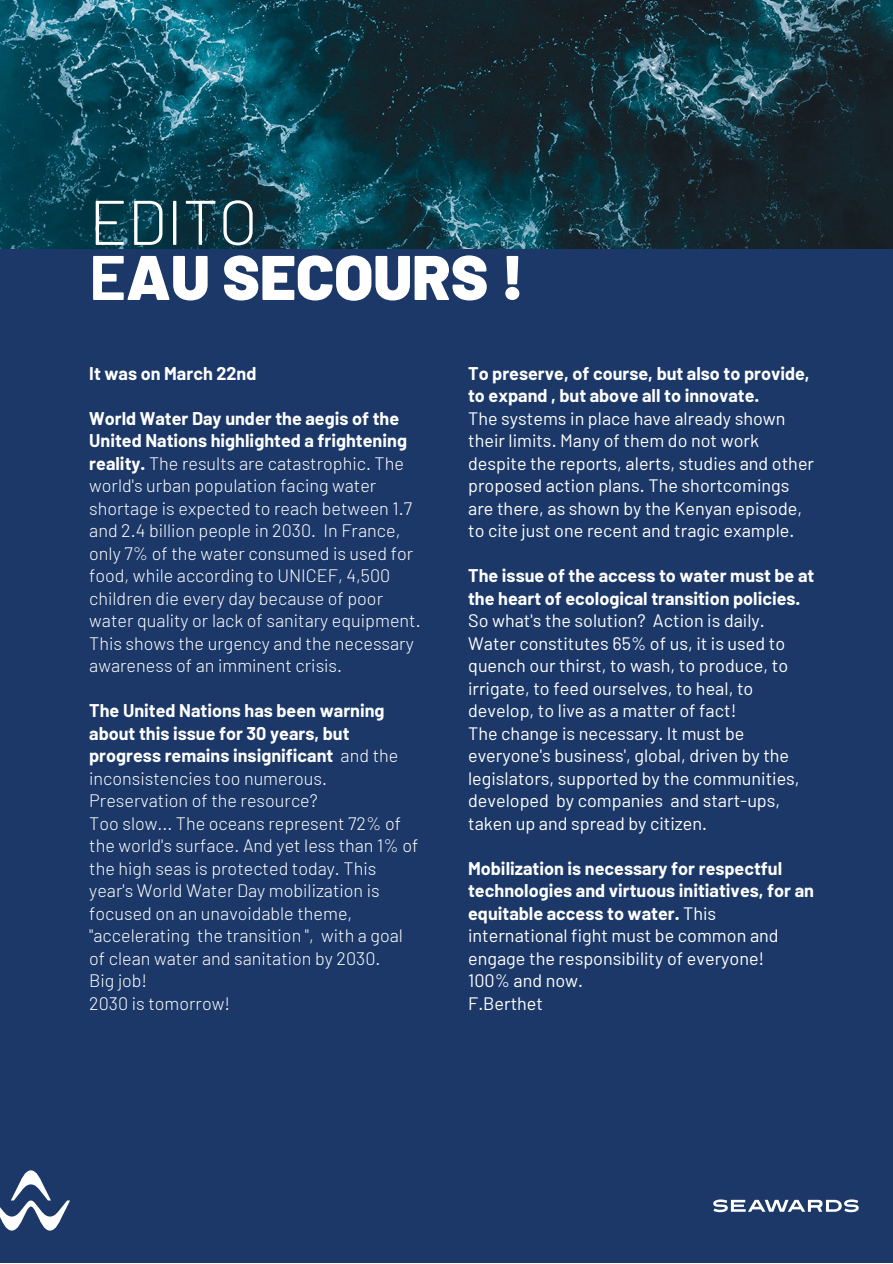
<style>
.page{position:relative;width:893px;height:1264px;background:#fff}
.page>*{position:absolute;margin:0;border:0;box-sizing:border-box;transform-origin:0 0}
.t1{font:900 62.85px "Barlow";color:#fff}
.t2{font:300 62.85px "Barlow";color:#fff}
.t3{font:300 18px/22.5px "Barlow";color:#fff}
.t4{font:18px/22.5px "Barlow";color:#fff}
.t5{font:700 18px/22.5px "Barlow";color:#fff}
.s1{font-weight:700}
.s2{font-weight:300}
.s3{font-weight:400}
</style>
<div class="page">
<div style="left:0;top:0;width:892px;height:1262px;background:#1b3868"></div>
<svg style="left:21px;top:1170px;width:20px;height:19px"></svg>
<svg style="left:0;top:1200px;width:70px;height:30px"></svg>
<svg style="left:713px;top:1199px;width:145px;height:13px"></svg>
<img style="left:0;top:0;width:892px;height:248px">
<p class="t2" style="left:89px;top:182px;width:170px">EDITO</p>
<p class="t1" style="left:89px;top:237px;width:436px"><span class="s1">E</span>AU SECOURS !</p>
<p class="t5" style="left:89px;top:361px;width:169px">It was on March 22nd</p>
<p class="t3" style="left:89px;top:406px;width:333px"><span class="s1">World Water Day under the aegis of the United Nations highlighted a frightening reality.</span> The results are catastrophic. The world's urban population facing water shortage is expected to reach between 1.7 and 2.4 billion people in 2030. In France, only 7% of the water consumed is used for food, while according to UNICEF, 4,500 children die every day because of poor water quality or lack of sanitary equipment.<br>This shows the urgency and the necessary awareness of an imminent crisis.</p>
<p class="t5" style="left:89px;top:698px;width:310px">The United Nations has been warning about this issue for 30 years, but progress remains insignificant <span class="s2">and the inconsistencies too numerous.<br>Preservation of the resource?</span></p>
<p class="t3" style="left:89px;top:811px;width:330px">Too slow... The oceans represent 72% of the world's surface. And yet less than 1% of the high seas is protected today. This year's World Water Day mobilization is focused on an unavoidable theme, "accelerating the transition ", with a goal of clean water and sanitation by 2030.</p>
<p class="t3" style="left:89px;top:968px;width:59px">Big job!</p>
<p class="t3" style="left:89px;top:991px;width:142px">2030 is tomorrow!</p>
<p class="t5" style="left:468px;top:361px;width:343px">To preserve, of course, but also to provide, to expand , but above all to innovate.</p>
<p class="t4" style="left:468px;top:406px;width:347px">The systems in place have already shown their limits. Many of them do not work despite the reports, alerts, studies and other proposed action plans. The shortcomings are there, as shown by the Kenyan episode, to cite just one recent and tragic example.</p>
<p class="t4" style="left:468px;top:563px;width:348px"><span class="s1">The issue of the access to water must be at the heart of ecological transition policies.<br></span>So what's the solution? Action is daily.<br>Water constitutes 65% of us, it is used to quench our thirst, to wash, to produce, to irrigate, to feed ourselves, to heal, to develop, to live as a matter of fact!</p>
<p class="t4" style="left:468px;top:721px;width:333px">The change is necessary. It must be everyone's business', global, driven by the legislators, supported by the communities, developed by companies and start-ups, taken up and spread by citizen.</p>
<p class="t5" style="left:468px;top:856px;width:347px">Mobilization is necessary for respectful technologies and virtuous initiatives, for an equitable access to water. <span class="s3">This international fight must be common and engage the responsibility of everyone!</span></p>
<p class="t4" style="left:468px;top:968px;width:116px">100% and now.</p>
<p class="t4" style="left:468px;top:991px;width:76px">F.Berthet</p>
</div>
